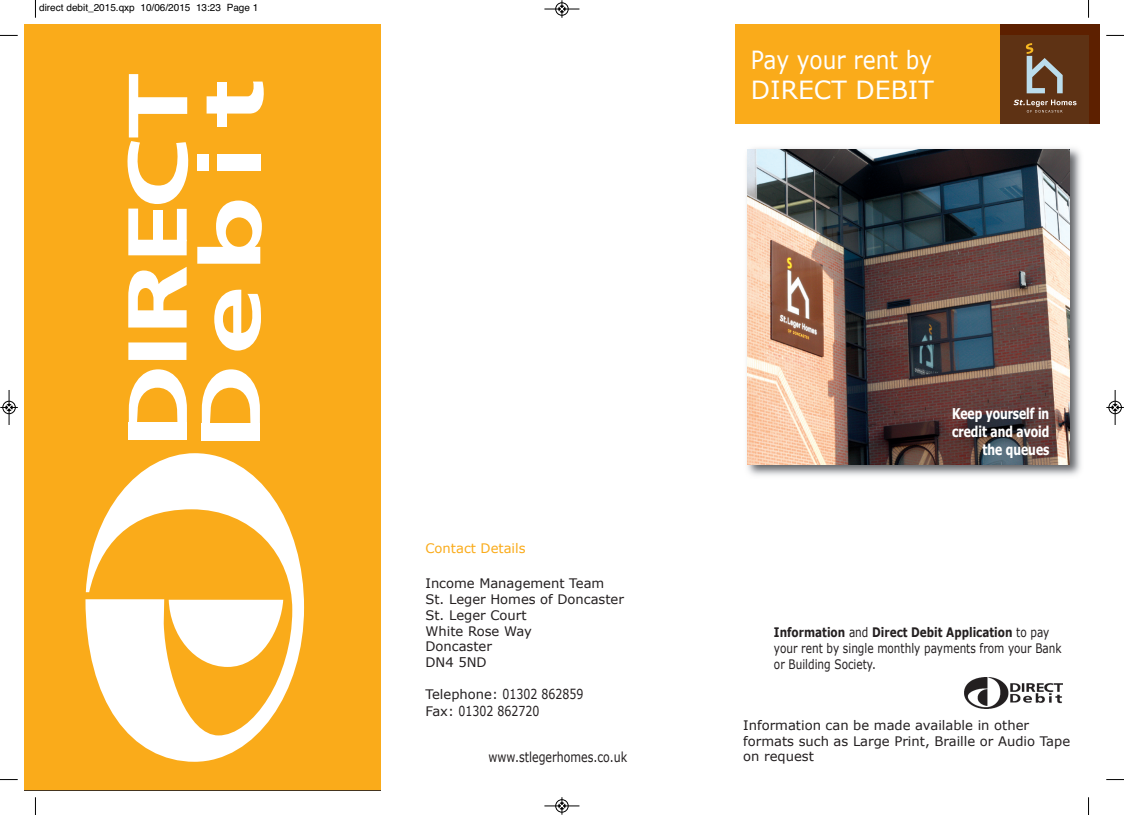
<style>
.page{position:relative;width:1124px;height:815px;background:#fff}
.page>*{position:absolute;margin:0;border:0;box-sizing:border-box;transform-origin:0 0}
.t1{font:25px/30px "Verdana";color:#fff;scale:.87 1}
.t2{font:700 15px/18px "Tahoma";color:#fff;text-align:right;scale:.8 1}
.t3{font:13.75px/16.5px "Verdana";color:#231f20;scale:.8 1}
.t4{font:13.12px/15.8px "Verdana";color:#231f20}
.t5{font:13.12px/15.8px "Verdana";color:#231f20;scale:.8 1}
.t6{font:13.12px "Verdana";color:#faab1a}
.t7{font:10px "Helvetica";color:#000}
.s1{font-size:13.12px}
.s2{font-weight:700}
</style>
<div class="page">
<div style="left:735px;top:25px;width:268px;height:99px;background:#faab1a"></div>
<div style="left:999px;top:25px;width:99px;height:99px;background:#5d2000"></div>
<div style="left:1000px;top:35px;width:88px;height:89px;background:#5e3214"></div>
<svg style="left:1026px;top:43px;width:36px;height:50px"></svg>
<svg style="left:1013px;top:100px;width:63px;height:13px"></svg>
<img style="left:747px;top:148px;width:334px;height:328px">
<img style="left:747px;top:149px;width:322px;height:316px">
<img style="left:964px;top:677px;width:98px;height:31px">
<div style="left:25px;top:25px;width:355px;height:765px;background:#faab1a"></div>
<svg style="left:85px;top:453px;width:219px;height:309px;fill:#faab1a"></svg>
<svg style="left:169px;top:600px;width:114px;height:67px"></svg>
<svg style="left:123px;top:74px;width:70px;height:181px"></svg>
<div style="left:153px;top:210px;width:10px;height:31px;background:#fff"></div>
<div style="left:177px;top:209px;width:10px;height:32px;background:#fff"></div>
<div style="left:128px;top:342px;width:58px;height:18px;background:#fff"></div>
<div style="left:129px;top:423px;width:58px;height:17px;background:#fff"></div>
<svg style="left:129px;top:369px;width:58px;height:54px"></svg>
<div style="left:202px;top:423px;width:58px;height:17px;background:#fff"></div>
<svg style="left:202px;top:369px;width:58px;height:54px"></svg>
<div style="left:197px;top:247px;width:63px;height:17px;background:#fff"></div>
<div style="left:218px;top:154px;width:43px;height:17px;background:#fff"></div>
<div style="left:197px;top:154px;width:11px;height:16px;background:#fff"></div>
<svg style="left:206px;top:82px;width:59px;height:32px"></svg>
<div style="left:218px;top:82px;width:9px;height:45px;background:#fff"></div>
<svg style="left:214px;top:289px;width:47px;height:62px"></svg>
<svg style="left:128px;top:267px;width:59px;height:61px"></svg>
<svg style="left:216px;top:201px;width:46px;height:51px"></svg>
<svg style="left:35px;top:0;width:1px;height:18px"></svg>
<svg style="left:0;top:35px;width:18px;height:1px"></svg>
<svg style="left:1088px;top:0;width:1px;height:18px"></svg>
<svg style="left:1106px;top:35px;width:17px;height:1px"></svg>
<svg style="left:35px;top:797px;width:1px;height:18px"></svg>
<svg style="left:0;top:779px;width:18px;height:1px"></svg>
<svg style="left:1088px;top:797px;width:1px;height:18px"></svg>
<svg style="left:1106px;top:779px;width:17px;height:1px"></svg>
<div style="left:555px;top:2px;width:13px;height:14px;border:1px solid #fff;border-radius:50%"></div>
<hr style="left:544px;top:9px;width:35px;height:1px;background:#000">
<div style="left:555px;top:3px;width:13px;height:12px;border:1px solid #000;border-radius:50%"></div>
<svg style="left:558px;top:0;width:7px;height:18px"></svg>
<div style="left:555px;top:799px;width:13px;height:14px;border:1px solid #fff;border-radius:50%"></div>
<hr style="left:544px;top:806px;width:35px;height:1px;background:#000">
<div style="left:555px;top:799px;width:13px;height:13px;border:1px solid #000;border-radius:50%"></div>
<svg style="left:558px;top:797px;width:7px;height:18px"></svg>
<div style="left:2px;top:401px;width:14px;height:13px;border:1px solid #fff;border-radius:50%"></div>
<hr style="left:9px;top:390px;width:1px;height:35px;background:#000">
<div style="left:3px;top:401px;width:12px;height:13px;border:1px solid #000;border-radius:50%"></div>
<svg style="left:0;top:404px;width:18px;height:7px"></svg>
<hr style="left:1114px;top:390px;width:1px;height:35px;background:#000">
<div style="left:1108px;top:401px;width:13px;height:13px;border:1px solid #000;border-radius:50%"></div>
<svg style="left:1106px;top:404px;width:17px;height:7px"></svg>
<p class="t7" style="left:39px;top:2px;width:221px">direct debit_2015.qxp 10/06/2015 13:23 Page 1</p>
<h1 class="t1" style="left:750px;top:44px;width:212px">Pay your rent by<br>DIRECT DEBIT</h1>
<p class="t6" style="left:425px;top:540px;width:102px">Contact Details</p>
<p class="t4" style="left:425px;top:575px;width:200px">Income Management Team<br>St. Leger Homes of Doncaster<br>St. Leger Court<br>White Rose Way<br>Doncaster<br>DN4 5ND</p>
<p class="t3" style="left:425px;top:685px;width:199px"><span class="s1">Telephone:</span> 01302 862859<br><span class="s1">Fax:</span> 01302 862720</p>
<p class="t3" style="left:488px;top:748px;width:175px">www.stlegerhomes.co.uk</p>
<p class="t2" style="left:951px;top:405px;width:123px">Keep yourself in credit and avoid the queues</p>
<p class="t5" style="left:773px;top:624px;width:361px"><span class="s2">Information</span> and <span class="s2">Direct Debit Application</span> to pay your rent by single monthly payments from your Bank or Building Society.</p>
<p class="t4" style="left:743px;top:717px;width:328px">Information can be made available in other formats such as Large Print, Braille or Audio Tape on request</p>
</div>
